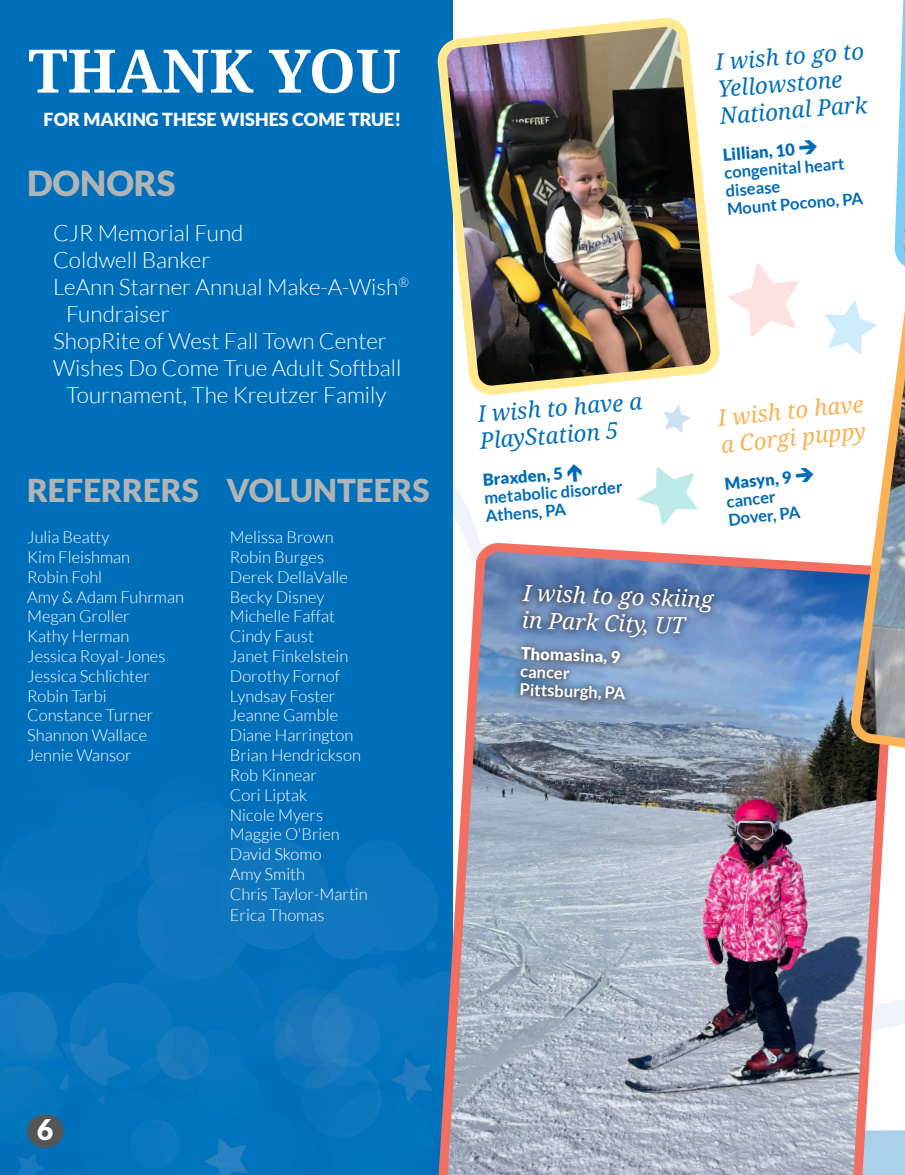
<style>
.page{position:relative;width:905px;height:1175px;background:#fff}
.page>*{position:absolute;margin:0;border:0;box-sizing:border-box;transform-origin:0 0}
.t1{font:700 60px "Droid Serif";color:#fff}
.t2{font:900 34.5px "Lato";color:#b1b4b5}
.t3{font:900 31.5px "Lato";color:#b1b4b5}
.t4{font:900 28.5px "Lato";color:#fff}
.t5{font:300 22.5px/27px "Lato";color:#fff}
.t6{font:italic 22.5px "Droid Serif";color:#006fba}
.t7{font:italic 22.5px "Droid Serif";color:#fff}
.t8{font:italic 22.5px/27px "Droid Serif";color:#fbb254}
.t9{font:900 18px "Lato";color:#fff}
.t10{font:300 16.5px/19.8px "Lato";color:#fff}
.t11{font:700 16.5px/17.7px "Lato";color:#006bb6}
.t12{font:900 16.5px/18px "Lato";color:#006bb6}
.t13{font:700 16.5px "Lato";color:#fff}
.t14{font:900 16.5px "Lato";color:#fff}
.s1{font-weight:700}
</style>
<div class="page">
<div style="left:0;top:0;width:452px;height:1174px;background:#006fba"></div>
<img style="left:0;top:810px;width:432px;height:364px">
<div style="left:27px;top:1114px;width:37px;height:34px;background:#545557;border-radius:50%"></div>
<svg style="left:663px;top:405px;width:27px;height:28px"></svg>
<img style="left:441px;top:19px;width:277px;height:374px">
<img style="left:432px;top:538px;width:471px;height:636px">
<svg style="left:638px;top:467px;width:59px;height:58px"></svg>
<svg style="left:728px;top:263px;width:70px;height:74px"></svg>
<svg style="left:825px;top:0;width:79px;height:798px"></svg>
<div style="left:513px;top:577px;width:209px;height:131px;background:#231f20;opacity:.75"></div>
<p class="t1" style="left:28px;top:29px;width:374px">THANK YOU</p>
<p class="t9" style="left:44px;top:109px;width:359px">FOR MAKING THESE WISHES COME TRUE!</p>
<p class="t2" style="left:27px;top:163px;width:150px">DONORS</p>
<p class="t5" style="left:53px;top:219px;width:192px">CJR Memorial Fund<br>Coldwell Banker</p>
<p class="t5" style="left:53px;top:273px;width:357px">LeAnn Starner Annual Make-A-Wish<sup>®</sup></p>
<p class="t5" style="left:53px;top:300px;width:335px;text-indent:13px">Fundraiser<br>ShopRite of West Fall Town Center</p>
<p class="t5" style="left:53px;top:354px;width:350px">Wishes Do Come True Adult Softball</p>
<p class="t5" style="left:66px;top:381px;width:322px">Tournament, The Kreutzer Family</p>
<p class="t3" style="left:27px;top:472px;width:173px">REFERRERS</p>
<p class="t10" style="left:27px;top:527px;width:84px">Julia Beatty</p>
<p class="t10" style="left:27px;top:547px;width:104px">Kim Fleishman</p>
<p class="t10" style="left:27px;top:567px;width:158px">Robin Fohl<br>Amy &amp; Adam Fuhrman</p>
<p class="t10" style="left:27px;top:606px;width:104px">Megan Groller<br>Kathy Herman</p>
<p class="t10" style="left:27px;top:646px;width:140px">Jessica Royal-Jones</p>
<p class="t10" style="left:27px;top:666px;width:124px">Jessica Schlichter</p>
<p class="t10" style="left:27px;top:686px;width:128px">Robin Tarbi<br>Constance Turner</p>
<p class="t10" style="left:27px;top:725px;width:121px">Shannon Wallace</p>
<p class="t10" style="left:27px;top:745px;width:106px">Jennie Wansor</p>
<p class="t3" style="left:226px;top:472px;width:204px">VOLUNTEERS</p>
<p class="t10" style="left:230px;top:527px;width:120px">Melissa Brown<br>Robin Burges<br>Derek DellaValle</p>
<p class="t10" style="left:230px;top:587px;width:96px">Becky Disney</p>
<p class="t10" style="left:230px;top:606px;width:107px">Michelle Faffat<br>Cindy Faust</p>
<p class="t10" style="left:230px;top:646px;width:120px">Janet Finkelstein</p>
<p class="t10" style="left:230px;top:666px;width:112px">Dorothy Fornof<br>Lyndsay Foster<br>Jeanne Gamble</p>
<p class="t10" style="left:230px;top:725px;width:125px">Diane Harrington</p>
<p class="t10" style="left:230px;top:745px;width:133px">Brian Hendrickson</p>
<p class="t10" style="left:230px;top:765px;width:89px">Rob Kinnear</p>
<p class="t10" style="left:230px;top:785px;width:112px">Cori Liptak<br>Nicole Myers<br>Maggie O'Brien</p>
<p class="t10" style="left:230px;top:844px;width:93px">David Skomo<br>Amy Smith</p>
<p class="t10" style="left:230px;top:884px;width:139px">Chris Taylor-Martin</p>
<p class="t10" style="left:230px;top:905px;width:96px">Erica Thomas</p>
<p class="t6" style="left:714px;top:47px;width:150px;rotate:-5deg">I wish to go to</p>
<p class="t6" style="left:716px;top:74px;width:126px;rotate:-5deg">Yellowstone</p>
<p class="t6" style="left:718px;top:101px;width:149px;rotate:-5deg">National Park</p>
<p class="t12" style="left:722px;top:146px;width:96px;rotate:-5deg">Lillian, 10 ➔</p>
<p class="t11" style="left:723px;top:164px;width:122px;rotate:-5deg">congenital heart disease</p>
<p class="t11" style="left:726px;top:200px;width:138px;rotate:-5deg">Mount Pocono, PA</p>
<p class="t6" style="left:476px;top:399px;width:166px;rotate:-5deg">I wish to have a</p>
<p class="t6" style="left:478px;top:426px;width:140px;rotate:-5deg">PlayStation 5</p>
<p class="t12" style="left:482px;top:471px;width:82px;rotate:-5deg">Braxden, 5</p>
<p class="t11" style="left:483px;top:489px;width:140px;rotate:-5deg">metabolic disorder</p>
<p class="t11" style="left:485px;top:507px;width:82px;rotate:-5deg">Athens, PA</p>
<p class="t8" style="left:716px;top:404px;width:148px;rotate:-6deg">I wish to have a Corgi puppy</p>
<p class="t12" style="left:723px;top:474px;width:91px;rotate:-6deg">Masyn, 9 ➔ <span class="s1">cancer</span></p>
<p class="t11" style="left:727px;top:510px;width:74px;rotate:-6deg">Dover, PA</p>
<p class="t7" style="left:523px;top:577px;width:192px;rotate:2deg">I wish to go skiing</p>
<p class="t7" style="left:522px;top:604px;width:165px;rotate:2deg">in Park City, UT</p>
<p class="t14" style="left:521px;top:643px;width:101px;rotate:2deg">Thomasina, 9</p>
<p class="t13" style="left:520px;top:662px;width:51px;rotate:2deg">cancer</p>
<p class="t13" style="left:520px;top:680px;width:107px;rotate:2deg">Pittsburgh, PA</p>
<p class="t4" style="left:37px;top:1113px;width:18px">6</p>
</div>
